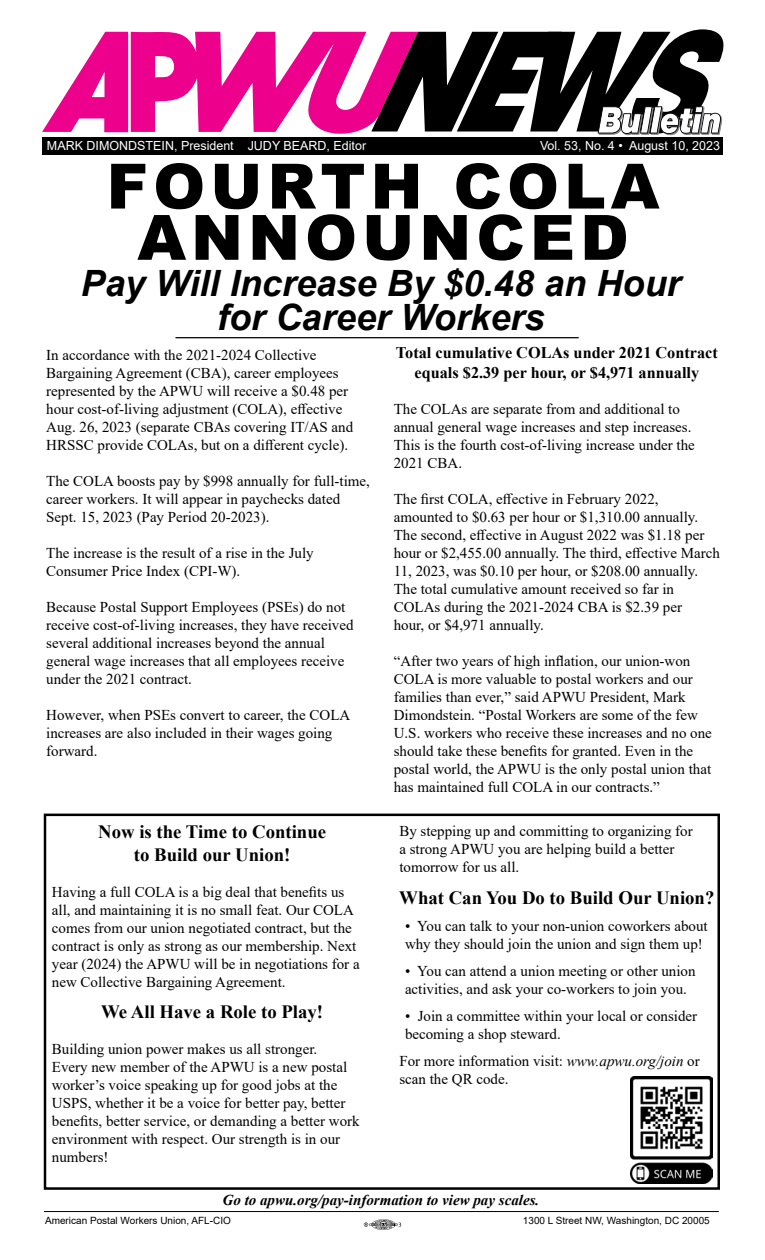
<style>
.page{position:relative;width:765px;height:1260px;background:#fff}
.page>*{position:absolute;margin:0;border:0;box-sizing:border-box;transform-origin:0 0}
.t1{font:900 62.5px/51.2px "Arial";letter-spacing:.08em;color:#000;text-align:center}
.t2{font:italic 700 36.25px/33.8px "Arial";color:#000;text-align:center}
.t3{font:700 18.75px/22.5px "Times New Roman";color:#000;text-align:center}
.t4{font:700 16.25px/19.5px "Times New Roman";color:#000;text-align:center}
.t5{font:15px/18px "Times New Roman";color:#000}
.t6{font:italic 700 15px "Times New Roman";color:#000}
.t7{font:12.5px "Arial";color:#fff}
.t8{font:10px "Arial";color:#000}
.s1{font-style:italic}
</style>
<div class="page">
<svg style="left:364px;top:1219px;width:37px;height:11px"></svg>
<div style="left:44px;top:814px;width:676px;height:376px;border:2px solid #000"></div>
<div style="left:42px;top:137px;width:680px;height:18px;background:#000"></div>
<svg style="left:42px;top:29px;width:681px;height:113px"></svg>
<hr style="left:44px;top:1211px;width:675px;height:1px;background:#000">
<img style="left:630px;top:1077px;width:82px;height:106px">
<hr style="left:175px;top:337px;width:404px;height:1px;background:#000">
<p class="t7" style="left:47px;top:137px;width:321px">MARK DIMONDSTEIN, President JUDY BEARD, Editor</p>
<p class="t7" style="left:540px;top:137px;width:182px">Vol. 53, No. 4 • August 10, 2023</p>
<h1 class="t1" style="left:107px;top:159px;width:554px">FOURTH COLA<br>ANNOUNCED</h1>
<h2 class="t2" style="left:81px;top:268px;width:602px">Pay Will Increase By $0.48 an Hour for Career Workers</h2>
<p class="t5" style="left:46px;top:345px;width:309px">In accordance with the 2021-2024 Collective Bargaining Agreement (CBA), career employees represented by the APWU will receive a $0.48 per hour cost-of-living adjustment (COLA), effective Aug. 26, 2023 (separate CBAs covering IT/AS and HRSSC provide COLAs, but on a different cycle).</p>
<p class="t5" style="left:46px;top:471px;width:325px">The COLA boosts pay by $998 annually for full-time, career workers. It will appear in paychecks dated<br>Sept. 15, 2023 (Pay Period 20-2023).</p>
<p class="t5" style="left:46px;top:543px;width:269px">The increase is the result of a rise in the July<br>Consumer Price Index (CPI-W).</p>
<p class="t5" style="left:46px;top:597px;width:309px">Because Postal Support Employees (PSEs) do not receive cost-of-living increases, they have received several additional increases beyond the annual general wage increases that all employees receive under the 2021 contract.</p>
<p class="t5" style="left:46px;top:705px;width:306px">However, when PSEs convert to career, the COLA increases are also included in their wages going forward.</p>
<p class="t3" style="left:98px;top:820px;width:229px">Now is the Time to Continue to Build our Union!</p>
<p class="t5" style="left:52px;top:882px;width:309px">Having a full COLA is a big deal that benefits us all, and maintaining it is no small feat. Our COLA comes from our union negotiated contract, but the contract is only as strong as our membership. Next year (2024) the APWU will be in negotiations for a new Collective Bargaining Agreement.</p>
<p class="t3" style="left:101px;top:1000px;width:223px">We All Have a Role to Play!</p>
<p class="t5" style="left:52px;top:1040px;width:309px">Building union power makes us all stronger.<br>Every new member of the APWU is a new postal worker’s voice speaking up for good jobs at the USPS, whether it be a voice for better pay, better benefits, better service, or demanding a better work environment with respect. Our strength is in our numbers!</p>
<p class="t4" style="left:396px;top:343px;width:323px">Total cumulative COLAs under 2021 Contract equals $2.39 per hour, or $4,971 annually</p>
<p class="t5" style="left:394px;top:399px;width:303px">The COLAs are separate from and additional to annual general wage increases and step increases.<br>This is the fourth cost-of-living increase under the 2021 CBA.</p>
<p class="t5" style="left:394px;top:489px;width:328px">The first COLA, effective in February 2022, amounted to $0.63 per hour or $1,310.00 annually.<br>The second, effective in August 2022 was $1.18 per hour or $2,455.00 annually. The third, effective March 11, 2023, was $0.10 per hour, or $208.00 annually.<br>The total cumulative amount received so far in COLAs during the 2021-2024 CBA is $2.39 per<br>hour, or $4,971 annually.</p>
<p class="t5" style="left:394px;top:651px;width:320px">“After two years of high inflation, our union-won COLA is more valuable to postal workers and our families than ever,” said APWU President, Mark Dimondstein. “Postal Workers are some of the few U.S. workers who receive these increases and no one should take these benefits for granted. Even in the postal world, the APWU is the only postal union that has maintained full COLA in our contracts.”</p>
<p class="t5" style="left:399px;top:822px;width:295px">By stepping up and committing to organizing for a strong APWU you are helping build a better tomorrow for us all.</p>
<p class="t3" style="left:399px;top:886px;width:317px">What Can You Do to Build Our Union?</p>
<p class="t5" style="left:405px;top:916px;width:304px">• You can talk to your non-union coworkers about why they should join the union and sign them up!</p>
<p class="t5" style="left:405px;top:961px;width:292px">• You can attend a union meeting or other union activities, and ask your co-workers to join you.</p>
<p class="t5" style="left:405px;top:1006px;width:294px">• Join a committee within your local or consider becoming a shop steward.</p>
<p class="t5" style="left:399px;top:1051px;width:302px">For more information visit: <span class="s1">www.apwu.org/join</span> or scan the QR code.</p>
<p class="t6" style="left:223px;top:1189px;width:318px">Go to apwu.org/pay-information to view pay scales.</p>
<p class="t8" style="left:45px;top:1214px;width:187px">American Postal Workers Union, AFL-CIO</p>
<p class="t8" style="left:523px;top:1214px;width:188px">1300 L Street NW, Washington, DC 20005</p>
</div>
